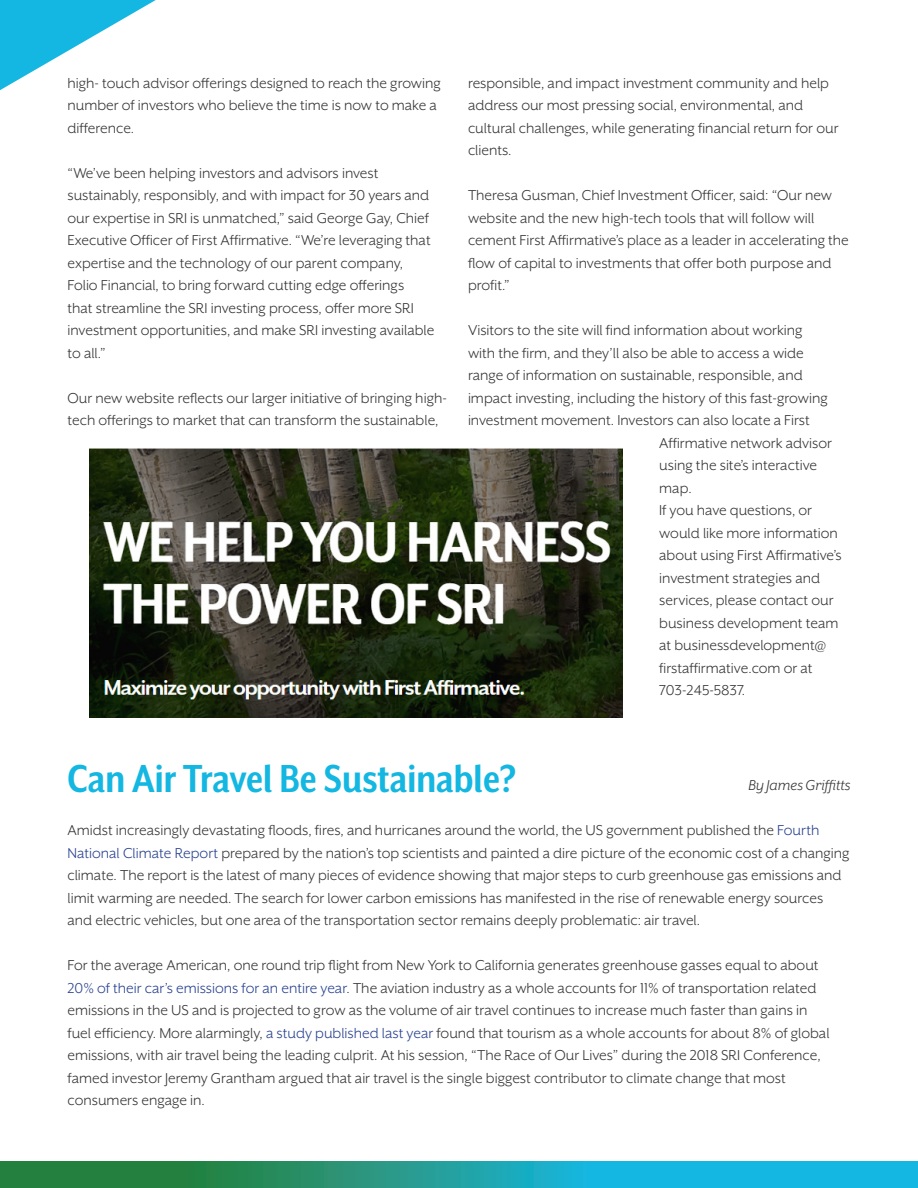
<style>
.page{position:relative;width:918px;height:1188px;background:#fff}
.page>*{position:absolute;margin:0;border:0;box-sizing:border-box;transform-origin:0 0}
.H2_Paragraph{font:700 45px "Mr Eaves XL San Nar OT";color:#13b7e1}
.t1{font:16.5px/22.5px "Mr Eaves XL San OT";color:#323332}
.t2{font:italic 16.5px "Mr Eaves XL San OT";color:#323332}
.s1{color:#253f8e}
</style>
<div class="page">
<svg style="left:0;top:1162px;width:891px;height:26px;background:#1d9e97"></svg>
<svg style="left:0;top:0;width:156px;height:90px"></svg>
<div style="left:891px;top:1161px;width:27px;height:27px;background:#13b7e1"></div>
<img style="left:89px;top:448px;width:533px;height:269px">
<p class="t1" style="left:68px;top:72px;width:375px">high- touch advisor offerings designed to reach the growing number of investors who believe the time is now to make a difference.</p>
<p class="t1" style="left:68px;top:162px;width:368px">“We’ve been helping investors and advisors invest sustainably, responsibly, and with impact for 30 years and our expertise in SRI is unmatched,” said George Gay, Chief Executive Officer of First Affirmative. “We’re leveraging that expertise and the technology of our parent company, Folio Financial, to bring forward cutting edge offerings<br>that streamline the SRI investing process, offer more SRI investment opportunities, and make SRI investing available to all.”</p>
<p class="t1" style="left:68px;top:387px;width:381px">Our new website reflects our larger initiative of bringing high&shy;tech offerings to market that can transform the sustainable,</p>
<p class="t1" style="left:468px;top:72px;width:372px">responsible, and impact investment community and help address our most pressing social, environmental, and cultural challenges, while generating financial return for our clients.</p>
<p class="t1" style="left:468px;top:184px;width:382px">Theresa Gusman, Chief Investment Officer, said: “Our new website and the new high-tech tools that will follow will cement First Affirmative’s place as a leader in accelerating the flow of capital to investments that offer both purpose and profit.”</p>
<p class="t1" style="left:468px;top:319px;width:336px">Visitors to the site will find information about working</p>
<p class="t1" style="left:468px;top:342px;width:337px">with the firm, and they’ll also be able to access a wide</p>
<p class="t1" style="left:468px;top:364px;width:336px">range of information on sustainable, responsible, and</p>
<p class="t1" style="left:468px;top:387px;width:361px">impact investing, including the history of this fast-growing</p>
<p class="t1" style="left:468px;top:409px;width:343px">investment movement. Investors can also locate a First</p>
<p class="t1" style="left:659px;top:432px;width:174px">Affirmative network advisor</p>
<p class="t1" style="left:659px;top:454px;width:159px">using the site’s interactive</p>
<p class="t1" style="left:659px;top:477px;width:34px">map.</p>
<p class="t1" style="left:659px;top:499px;width:184px">If you have questions, or would like more information about using First Affirmative’s investment strategies and services, please contact our business development team at businessdevelopment@ firstaffirmative.com or at<br>703-245-5837.</p>
<p class="H2_Paragraph" style="left:68px;top:756px;width:450px">Can Air Travel Be Sustainable?</p>
<p class="t2" style="left:748px;top:777px;width:104px">By James Griffitts</p>
<p class="t1" style="left:68px;top:819px;width:784px">Amidst increasingly devastating floods, fires, and hurricanes around the world, the US government published the <span class="s1">Fourth National Climate Report</span> prepared by the nation’s top scientists and painted a dire picture of the economic cost of a changing climate. The report is the latest of many pieces of evidence showing that major steps to curb greenhouse gas emissions and limit warming are needed. The search for lower carbon emissions has manifested in the rise of renewable energy sources and electric vehicles, but one area of the transportation sector remains deeply problematic: air travel.</p>
<p class="t1" style="left:68px;top:954px;width:764px">For the average American, one round trip flight from New York to California generates greenhouse gasses equal to about <span class="s1">20% of their car’s emissions for an entire year</span>. The aviation industry as a whole accounts for 11% of transportation related emissions in the US and is projected to grow as the volume of air travel continues to increase much faster than gains in fuel efficiency. More alarmingly, <span class="s1">a study published last year</span> found that tourism as a whole accounts for about 8% of global emissions, with air travel being the leading culprit. At his session, “The Race of Our Lives” during the 2018 SRI Conference, famed investor Jeremy Grantham argued that air travel is the single biggest contributor to climate change that most consumers engage in.</p>
</div>
